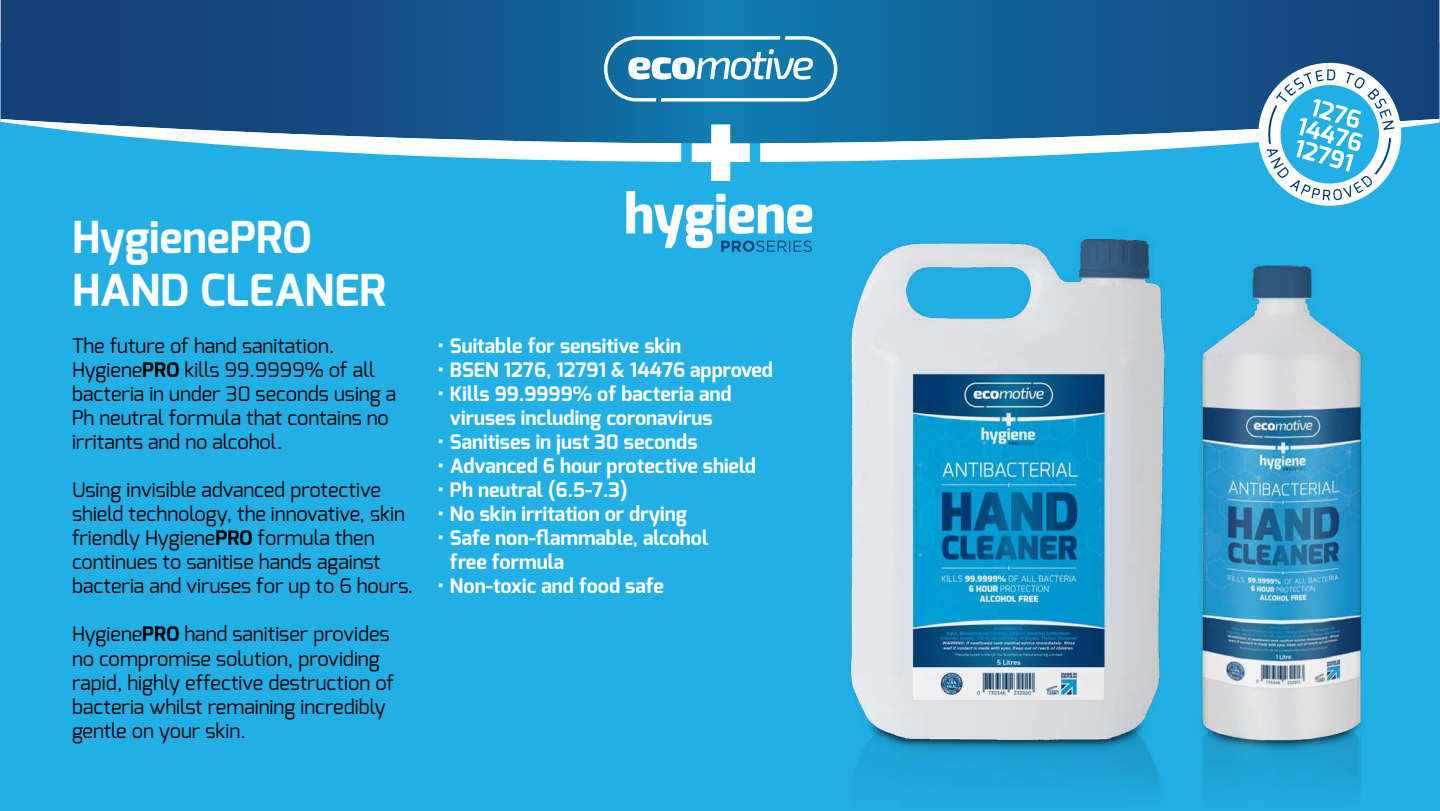
<style>
.page{position:relative;width:1440px;height:811px;background:#fff}
.page>*{position:absolute;margin:0;border:0;box-sizing:border-box;transform-origin:0 0}
.t1{font:700 44px/52.8px "Exo";color:#fff}
.t2{font:20px/24px "Exo";color:#000}
.t3{font:700 20px/24px "Exo";color:#fff;text-align:center}
.s1{font-weight:700}
</style>
<div class="page">
<div style="left:0;top:43px;width:1440px;height:768px;background:#21afe6"></div>
<svg style="left:200px;top:143px;width:1047px;height:19px;fill:#fff"></svg>
<svg style="left:0;top:0;width:1440px;height:143px;background:#1c5e91"></svg>
<svg style="left:604px;top:36px;width:233px;height:66px;background:#4e99bf"></svg>
<svg style="left:626px;top:114px;width:186px;height:138px"></svg>
<img style="left:833px;top:161px;width:529px;height:630px">
<svg style="left:1250px;top:55px;width:159px;height:159px"></svg>
<h1 class="t1" style="left:72px;top:214px;width:316px">HygienePRO<br>HAND CLEANER</h1>
<p class="t2" style="left:72px;top:335px;width:326px">The future of hand sanitation.<br>Hygiene<span class="s1">PRO</span> kills 99.9999% of all bacteria in under 30 seconds using a<br>Ph neutral formula that contains no irritants and no alcohol.</p>
<p class="t2" style="left:72px;top:479px;width:343px">Using invisible advanced protective shield technology, the innovative, skin friendly Hygiene<span class="s1">PRO</span> formula then continues to sanitise hands against bacteria and viruses for up to 6 hours.</p>
<p class="t2" style="left:72px;top:623px;width:324px">Hygiene<span class="s1">PRO</span> hand sanitiser provides no compromise solution, providing rapid, highly effective destruction of bacteria whilst remaining incredibly gentle on your skin.</p>
<p class="t3" style="left:438px;top:335px;width:245px">• Suitable for sensitive skin</p>
<p class="t3" style="left:438px;top:359px;width:337px">• BSEN 1276, 12791 &amp; 14476 approved</p>
<p class="t3" style="left:438px;top:383px;width:295px">• Kills 99.9999% of bacteria and viruses including coronavirus</p>
<p class="t3" style="left:438px;top:431px;width:261px">• Sanitises in just 30 seconds</p>
<p class="t3" style="left:438px;top:455px;width:320px">• Advanced 6 hour protective shield</p>
<p class="t3" style="left:438px;top:479px;width:191px">• Ph neutral (6.5-7.3)</p>
<p class="t3" style="left:438px;top:503px;width:251px">• No skin irritation or drying</p>
<p class="t3" style="left:450px;top:527px;width:260px;text-align:left;text-indent:-12px">• Safe non-flammable, alcohol free formula</p>
<p class="t3" style="left:438px;top:575px;width:227px">• Non-toxic and food safe</p>
</div>
